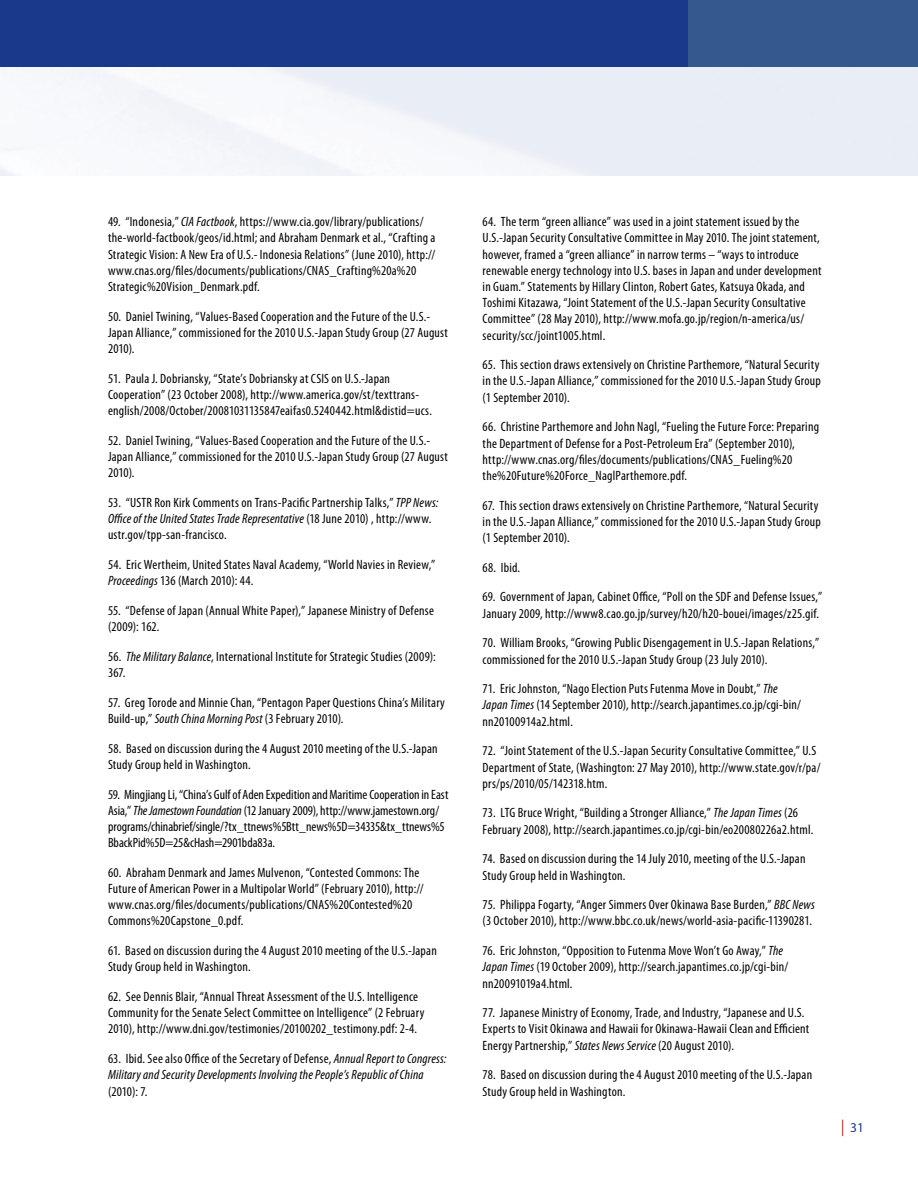
<style>
.page{position:relative;width:918px;height:1188px;background:#fff}
.page>*{position:absolute;margin:0;border:0;box-sizing:border-box;transform-origin:0 0}
.t1{font:condensed 13.5px/16.2px "Myriad Pro";letter-spacing:.015em;color:#000}
.t2{font:italic condensed 13.5px/16.2px "Myriad Pro";letter-spacing:.015em;color:#000}
.t3{font:13.5px "Myriad Pro";color:#19398a}
.s1{font-style:italic}
.s2{font-style:normal}
.s3{font-size:16.5px;color:#b5121b}
</style>
<div class="page">
<div style="left:0;top:0;width:688px;height:68px;background:#19398a"></div>
<div style="left:688px;top:0;width:230px;height:68px;background:#33598f"></div>
<p class="t1" style="left:108px;top:213px;width:329px">49. “Indonesia,” <span class="s1">CIA Factbook</span>, https://www.cia.gov/library/publications/ the-world-factbook/geos/id.html; and Abraham Denmark et al., “Crafting a Strategic Vision: A New Era of U.S.- Indonesia Relations” (June 2010), http:// www.cnas.org/files/documents/publications/CNAS_Crafting%20a%20<br>Strategic%20Vision_Denmark.pdf.</p>
<p class="t1" style="left:108px;top:308px;width:341px">50. Daniel Twining, “Values-Based Cooperation and the Future of the U.S.-<br>Japan Alliance,” commissioned for the 2010 U.S.-Japan Study Group (27 August<br>2010).</p>
<p class="t1" style="left:108px;top:370px;width:326px">51. Paula J. Dobriansky, “State’s Dobriansky at CSIS on U.S.-Japan<br>Cooperation” (23 October 2008), http://www.america.gov/st/texttrans&shy;english/2008/October/20081031135847eaifas0.5240442.html&amp;distid=ucs.</p>
<p class="t1" style="left:108px;top:432px;width:341px">52. Daniel Twining, “Values-Based Cooperation and the Future of the U.S.-<br>Japan Alliance,” commissioned for the 2010 U.S.-Japan Study Group (27 August<br>2010).</p>
<p class="t1" style="left:108px;top:494px;width:332px">53. “USTR Ron Kirk Comments on Trans-Pacific Partnership Talks,” <span class="s1">TPP News:<br>Office of the United States Trade Representative</span> (18 June 2010) , http://www. ustr.gov/tpp-san-francisco.</p>
<p class="t1" style="left:108px;top:556px;width:329px">54. Eric Wertheim, United States Naval Academy, “World Navies in Review,”<br><span class="s1">Proceedings</span> 136 (March 2010): 44.</p>
<p class="t1" style="left:108px;top:602px;width:327px">55. “Defense of Japan (Annual White Paper),” Japanese Ministry of Defense (2009): 162.</p>
<p class="t1" style="left:108px;top:648px;width:329px">56. <span class="s1">The Military Balance</span>, International Institute for Strategic Studies (2009):<br>367.</p>
<p class="t1" style="left:108px;top:694px;width:338px">57. Greg Torode and Minnie Chan, “Pentagon Paper Questions China’s Military<br>Build-up,” <span class="s1">South China Morning Post</span> (3 February 2010).</p>
<p class="t1" style="left:108px;top:740px;width:331px">58. Based on discussion during the 4 August 2010 meeting of the U.S.-Japan<br>Study Group held in Washington.</p>
<p class="t1" style="left:108px;top:786px;width:342px">59. Mingjiang Li, “China’s Gulf of Aden Expedition and Maritime Cooperation in East Asia,” <span class="s1">The Jamestown Foundation</span> (12 January 2009), http://www.jamestown.org/ programs/chinabrief/single/?tx_ttnews%5Btt_news%5D=34335&amp;tx_ttnews%5<br>BbackPid%5D=25&amp;cHash=2901bda83a.</p>
<p class="t1" style="left:108px;top:864px;width:317px">60. Abraham Denmark and James Mulvenon, “Contested Commons: The Future of American Power in a Multipolar World” (February 2010), http:// www.cnas.org/files/documents/publications/CNAS%20Contested%20<br>Commons%20Capstone_0.pdf.</p>
<p class="t1" style="left:108px;top:942px;width:330px">61. Based on discussion during the 4 August 2010 meeting of the U.S.-Japan<br>Study Group held in Washington.</p>
<p class="t1" style="left:108px;top:988px;width:318px">62. See Dennis Blair, “Annual Threat Assessment of the U.S. Intelligence<br>Community for the Senate Select Committee on Intelligence” (2 February<br>2010), http://www.dni.gov/testimonies/20100202_testimony.pdf: 2-4.</p>
<p class="t2" style="left:108px;top:1050px;width:340px"><span class="s2">63. Ibid. See also Office of the Secretary of Defense,</span> Annual Report to Congress:<br>Military and Security Developments Involving the People’s Republic of China</p>
<p class="t1" style="left:108px;top:1083px;width:41px">(2010): 7.</p>
<p class="t1" style="left:483px;top:213px;width:340px">64. The term “green alliance” was used in a joint statement issued by the U.S.-Japan Security Consultative Committee in May 2010. The joint statement, however, framed a “green alliance” in narrow terms – “ways to introduce renewable energy technology into U.S. bases in Japan and under development in Guam.” Statements by Hillary Clinton, Robert Gates, Katsuya Okada, and Toshimi Kitazawa, “Joint Statement of the U.S.-Japan Security Consultative Committee” (28 May 2010), http://www.mofa.go.jp/region/n-america/us/ security/scc/joint1005.html.</p>
<p class="t1" style="left:483px;top:357px;width:340px;text-align:justify">65. This section draws extensively on Christine Parthemore, “Natural Security in the U.S.-Japan Alliance,” commissioned for the 2010 U.S.-Japan Study Group (1 September 2010).</p>
<p class="t1" style="left:483px;top:419px;width:338px">66. Christine Parthemore and John Nagl, “Fueling the Future Force: Preparing the Department of Defense for a Post-Petroleum Era” (September 2010), http://www.cnas.org/files/documents/publications/CNAS_Fueling%20 the%20Future%20Force_NaglParthemore.pdf.</p>
<p class="t1" style="left:483px;top:497px;width:340px">67. This section draws extensively on Christine Parthemore, “Natural Security in the U.S.-Japan Alliance,” commissioned for the 2010 U.S.-Japan Study Group (1 September 2010).</p>
<p class="t1" style="left:483px;top:559px;width:39px">68. Ibid.</p>
<p class="t1" style="left:483px;top:589px;width:341px">69. Government of Japan, Cabinet Office, “Poll on the SDF and Defense Issues,”<br>January 2009, http://www8.cao.go.jp/survey/h20/h20-bouei/images/z25.gif.</p>
<p class="t1" style="left:483px;top:635px;width:338px">70. William Brooks, “Growing Public Disengagement in U.S.-Japan Relations,” commissioned for the 2010 U.S.-Japan Study Group (23 July 2010).</p>
<p class="t1" style="left:483px;top:681px;width:320px">71. Eric Johnston, “Nago Election Puts Futenma Move in Doubt,” <span class="s1">The<br>Japan Times</span> (14 September 2010), http://search.japantimes.co.jp/cgi-bin/ nn20100914a2.html.</p>
<p class="t1" style="left:483px;top:743px;width:339px">72. “Joint Statement of the U.S.-Japan Security Consultative Committee,” U.S<br>Department of State, (Washington: 27 May 2010), http://www.state.gov/r/pa/ prs/ps/2010/05/142318.htm.</p>
<p class="t1" style="left:483px;top:805px;width:332px">73. LTG Bruce Wright, “Building a Stronger Alliance,” <span class="s1">The Japan Times</span> (26<br>February 2008), http://search.japantimes.co.jp/cgi-bin/eo20080226a2.html.</p>
<p class="t1" style="left:483px;top:851px;width:324px">74. Based on discussion during the 14 July 2010, meeting of the U.S.-Japan<br>Study Group held in Washington.</p>
<p class="t1" style="left:483px;top:897px;width:334px">75. Philippa Fogarty, “Anger Simmers Over Okinawa Base Burden,” <span class="s1">BBC News </span>(3 October 2010), http://www.bbc.co.uk/news/world-asia-pacific-11390281.</p>
<p class="t1" style="left:483px;top:942px;width:307px">76. Eric Johnston, “Opposition to Futenma Move Won’t Go Away,” <span class="s1">The<br>Japan Times</span> (19 October 2009), http://search.japantimes.co.jp/cgi-bin/ nn20091019a4.html.</p>
<p class="t1" style="left:483px;top:1005px;width:328px">77. Japanese Ministry of Economy, Trade, and Industry, “Japanese and U.S.<br>Experts to Visit Okinawa and Hawaii for Okinawa-Hawaii Clean and Efficient<br>Energy Partnership,” <span class="s1">States News Service</span> (20 August 2010).</p>
<p class="t1" style="left:483px;top:1067px;width:331px">78. Based on discussion during the 4 August 2010 meeting of the U.S.-Japan<br>Study Group held in Washington.</p>
<p class="t3" style="left:841px;top:1119px;width:24px"><span class="s3">|</span> 31</p>
</div>
